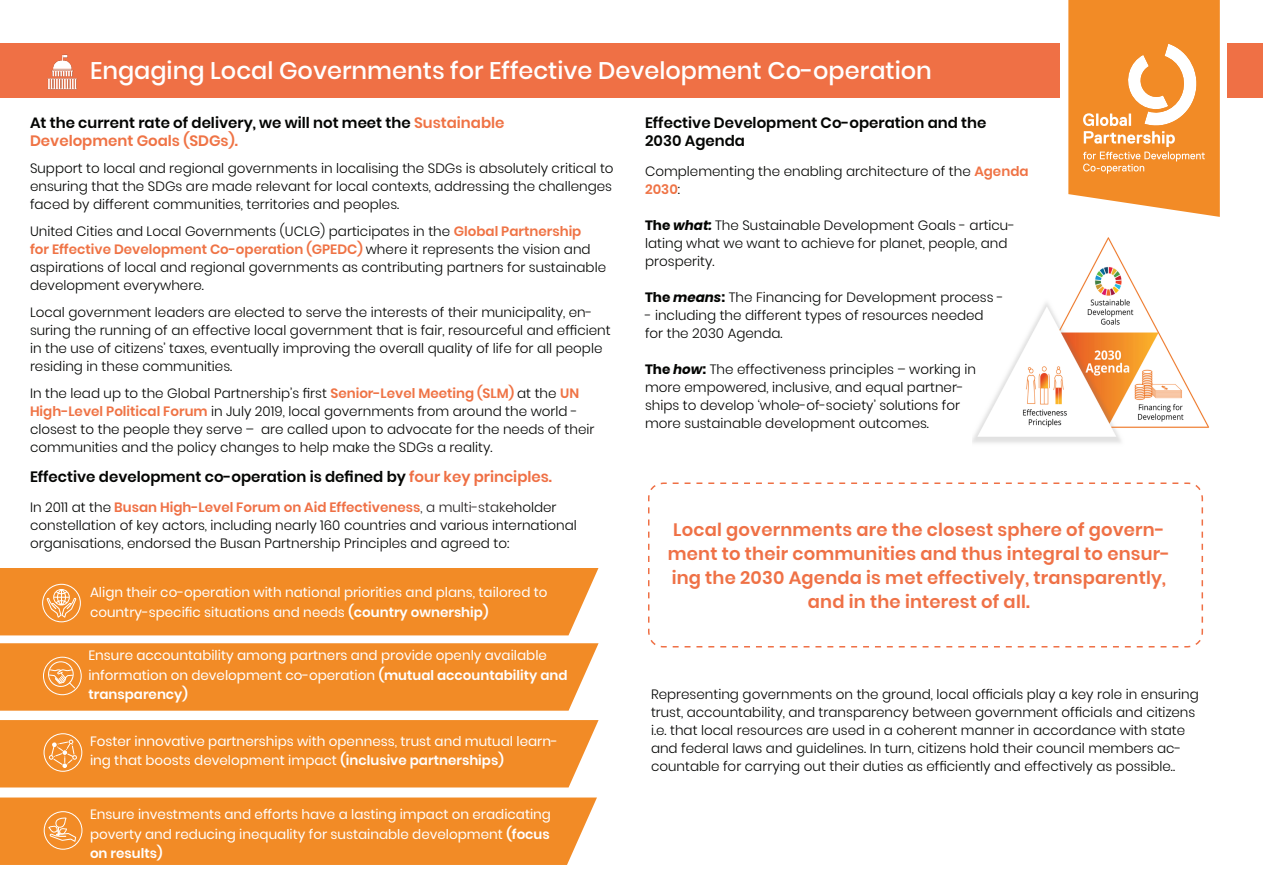
<style>
.page{position:relative;width:1263px;height:893px;background:#fff}
.page>*{position:absolute;margin:0;border:0;box-sizing:border-box;transform-origin:0 0}
.t1{font:500 24px "Poppins";color:#fff}
.t2{font:600 18px/24px "Poppins";letter-spacing:.01em;color:#ef7146;text-align:center}
.t3{font:600 15px "Poppins";color:#040503}
.t4{font:600 15px "Poppins";color:#ef7345}
.t5{font:300 13.5px/18px "Poppins";color:#040503}
.t6{font:13.5px/19.5px "Poppins";color:#fff}
.s1{color:#ef7345}
.s2{font-weight:600;color:#ef7345}
.s3{color:#ef7045}
.s4{font-weight:600;color:#ef7045}
.s5{color:#231f20}
.s6{font-weight:600}
.s7{font-weight:700}
.s8{font-weight:700;font-style:italic}
</style>
<div class="page">
<div style="left:0;top:44px;width:1263px;height:54px;background:#ef7045"></div>
<div style="left:1060px;top:35px;width:167px;height:75px;background:#fff"></div>
<img style="left:972px;top:237px;width:237px;height:206px">
<svg style="left:648px;top:482px;width:556px;height:166px"></svg>
<svg style="left:1068px;top:0;width:152px;height:217px;background:#f49f4d"></svg>
<div style="left:0;top:568px;width:598px;height:67px;background:#f28b26"></div>
<div style="left:0;top:797px;width:597px;height:68px;background:#f28b26"></div>
<div style="left:0;top:643px;width:598px;height:68px;background:#f28b26"></div>
<div style="left:0;top:720px;width:598px;height:67px;background:#f28b26"></div>
<img style="left:47px;top:54px;width:30px;height:36px">
<p class="t1" style="left:90px;top:56px;width:843px">Engaging Local Governments for Effective Development Co-operation</p>
<p class="t3" style="left:30px;top:114px;width:476px">At the current rate of delivery, we will not meet the <span class="s1">Sustainable</span></p>
<p class="t4" style="left:30px;top:132px;width:209px">Development Goals (SDGs).</p>
<p class="t5" style="left:30px;top:159px;width:585px;text-align:justify">Support to local and regional governments in localising the SDGs is absolutely critical to ensuring that the SDGs are made relevant for local contexts, addressing the challenges faced by different communities, territories and peoples.</p>
<p class="t5" style="left:30px;top:222px;width:578px">United Cities and Local Governments (UCLG) participates in the <span class="s2">Global Partnership<br>for Effective Development Co-operation (GPEDC)</span> where it represents the vision and aspirations of local and regional governments as contributing partners for sustainable development everywhere.</p>
<p class="t5" style="left:30px;top:303px;width:582px">Local government leaders are elected to serve the interests of their municipality, en&shy;suring the running of an effective local government that is fair, resourceful and efficient in the use of citizens’ taxes, eventually improving the overall quality of life for all people residing in these communities.</p>
<p class="t5" style="left:30px;top:384px;width:566px">In the lead up to the Global Partnership’s first <span class="s2">Senior-Level Meeting (SLM)</span> at the <span class="s2">UN High-Level Political Forum</span> in July 2019, local governments from around the world - closest to the people they serve – are called upon to advocate for the needs of their communities and the policy changes to help make the SDGs a reality.</p>
<p class="t3" style="left:30px;top:468px;width:524px">Effective development co-operation is defined by <span class="s3">four key principles.</span></p>
<p class="t5" style="left:30px;top:499px;width:548px">In 2011 at the <span class="s4">Busan High-Level Forum on Aid Effectiveness</span><span class="s5">, a multi-stak</span>eholder constellation of key actors, including nearly 160 countries and various international organisations, endorsed the Busan Partnership Principles and agreed to:</p>
<p class="t6" style="left:90px;top:583px;width:459px">Align their co-operation with national priorities and plans, tailored to</p>
<p class="t6" style="left:90px;top:602px;width:400px">country-specific situations and needs <span class="s6">(country ownership)</span></p>
<p class="t6" style="left:88px;top:646px;width:481px">Ensure accountability among partners and provide openly available information on development co-operation <span class="s6">(mutual accountability and transparency)</span></p>
<p class="t3" style="left:645px;top:114px;width:343px">Effective Development Co-operation and the</p>
<p class="t3" style="left:645px;top:132px;width:101px">2030 Agenda</p>
<p class="t5" style="left:645px;top:163px;width:385px">Complementing the enabling architecture of the <span class="s2">Agenda<br>2030</span>:</p>
<p class="t5" style="left:645px;top:217px;width:371px"><span class="s7">The</span> <span class="s8">what:</span> The Sustainable Development Goals - articu&shy;lating what we want to achieve for planet, people, and prosperity.</p>
<p class="t5" style="left:645px;top:289px;width:360px"><span class="s7">The</span> <span class="s8">means</span><span class="s7">:</span> The Financing for Development process -</p>
<p class="t5" style="left:645px;top:307px;width:340px">- including the different types of resources needed</p>
<p class="t5" style="left:645px;top:325px;width:139px">for the 2030 Agenda.</p>
<p class="t5" style="left:645px;top:361px;width:332px"><span class="s7">The</span> <span class="s8">how</span><span class="s7">:</span> The effectiveness principles – working in</p>
<p class="t5" style="left:645px;top:379px;width:320px">more empowered, inclusive, and equal partner&shy;ships to develop ‘whole-of-society’ solutions for</p>
<p class="t5" style="left:645px;top:415px;width:285px">more sustainable development outcomes.</p>
<p class="t2" style="left:668px;top:518px;width:503px">Local governments are the closest sphere of govern&shy;ment to their communities and thus integral to ensur&shy;ing the 2030 Agenda is met effectively, transparently, and in the interest of all.</p>
<p class="t5" style="left:651px;top:685px;width:549px">Representing governments on the ground, local officials play a key role in ensuring trust, accountability, and transparency between government officials and citizens i.e. that local resources are used in a coherent manner in accordance with state and federal laws and guidelines. In turn, citizens hold their council members ac&shy;countable for carrying out their duties as efficiently and effectively as possible..</p>
<p class="t6" style="left:90px;top:731px;width:469px">Foster innovative partnerships with openness, trust and mutual learn&shy;ing that boosts development impact <span class="s6">(inclusive partnerships)</span></p>
<p class="t6" style="left:90px;top:805px;width:462px;text-align:justify">Ensure investments and efforts have a lasting impact on eradicating poverty and reducing inequality for sustainable development <span class="s6">(focus on results)</span></p>
</div>
